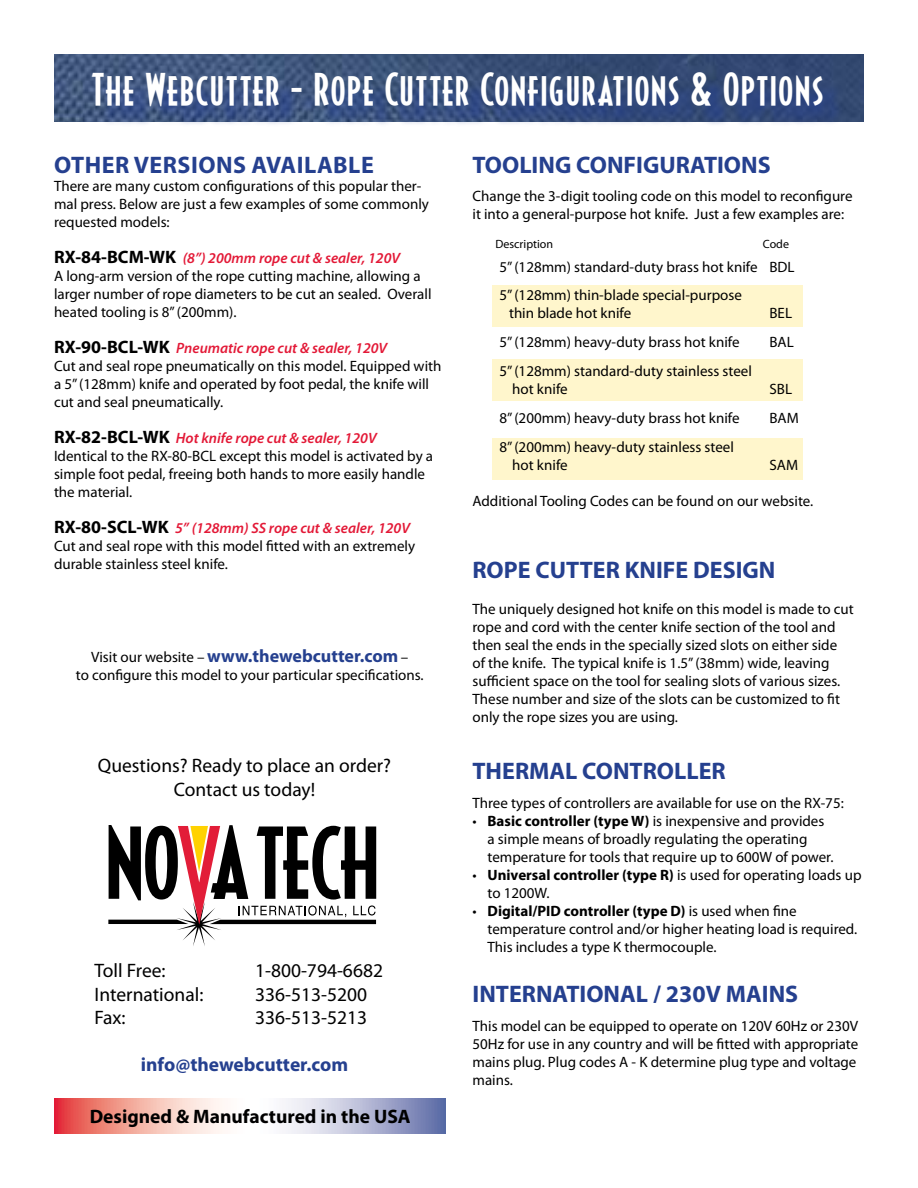
<style>
.page{position:relative;width:918px;height:1188px;background:#fff}
.page>*{position:absolute;margin:0;border:0;box-sizing:border-box;transform-origin:0 0}
.t1{font:42px "Decotura ICG";letter-spacing:.04em;color:#fff}
.t2{font:700 24px "Myriad Pro";color:#25408f}
.t3{font:700 24px "Myriad Pro";letter-spacing:.02em;color:#25408f}
.t4{font:19.5px/23.4px "Myriad Pro";color:#000;text-align:center}
.t5{font:700 19.5px "Myriad Pro";color:#000}
.t6{font:700 19.5px "Myriad Pro";color:#25408f}
.t7{font:700 18px "Myriad Pro";color:#25408f}
.t8{font:15px/18px "Myriad Pro";color:#000}
.t9{font:12px "Myriad Pro";color:#000}
.s1{font-weight:700;font-size:18px}
.s2{font-weight:600;font-style:italic;color:#e31937}
.s3{font-weight:400;font-size:15px;color:#000}
.s4{font-weight:700}
</style>
<div class="page">
<div style="left:492px;top:285px;width:311px;height:42px;background:#fff6cc"></div>
<div style="left:492px;top:359px;width:311px;height:42px;background:#fff6cc"></div>
<div style="left:492px;top:438px;width:311px;height:42px;background:#fff6cc"></div>
<img style="left:54px;top:54px;width:810px;height:67px">
<div style="left:97px;top:78px;width:746px;height:49px;background:#25408f;opacity:.75"></div>
<svg style="left:108px;top:825px;width:268px;height:121px"></svg>
<svg style="left:54px;top:1099px;width:392px;height:35px"></svg>
<h1 class="t1" style="left:92px;top:63px;width:733px">The Webcutter - Rope Cutter Configurations &amp; Options</h1>
<h2 class="t2" style="left:54px;top:149px;width:33px">Other</h2>
<h2 class="t3" style="left:134px;top:149px;width:241px">VeRSIONS AVAILABLE</h2>
<p class="t8" style="left:54px;top:176px;width:376px">There are many custom configurations of this popular ther&shy;mal press. Below are just a few examples of some commonly requested models:</p>
<p class="t8" style="left:54px;top:248px;width:379px"><span class="s1">RX-84-BCM-WK</span> <span class="s2">(8”) 200mm rope cut &amp; sealer, 120V<br></span>A long-arm version of the rope cutting machine, allowing a larger number of rope diameters to be cut an sealed. Overall heated tooling is 8” (200mm).</p>
<p class="t8" style="left:54px;top:338px;width:389px"><span class="s1">RX-90-BCL-WK</span> <span class="s2">Pneumatic rope cut &amp; sealer, 120V<br></span>Cut and seal rope pneumatically on this model. Equipped with a 5” (128mm) knife and operated by foot pedal, the knife will cut and seal pneumatically.</p>
<p class="t8" style="left:54px;top:428px;width:381px"><span class="s1">RX-82-BCL-WK</span> <span class="s2">Hot knife rope cut &amp; sealer, 120V </span>Identical to the RX-80-BCL except this model is activated by a simple foot pedal, freeing both hands to more easily handle the material.</p>
<p class="t8" style="left:54px;top:518px;width:363px"><span class="s1">RX-80-SCL-WK</span> <span class="s2">5” (128mm) SS rope cut &amp; sealer, 120V<br></span>Cut and seal rope with this model fitted with an extremely durable stainless steel knife.</p>
<p class="t7" style="left:91px;top:644px;width:318px"><span class="s3">Visit our website –</span> www.thewebcutter.com <span class="s3">–</span></p>
<p class="t8" style="left:76px;top:666px;width:349px">to configure this model to your particular specifications.</p>
<h3 class="t4" style="left:98px;top:754px;width:295px">Questions? Ready to place an order?<br>Contact us today!</h3>
<h3 class="t4" style="left:95px;top:959px;width:73px">Toll Free:</h3>
<h3 class="t4" style="left:255px;top:959px;width:129px">1-800-794-6682</h3>
<h3 class="t4" style="left:95px;top:982px;width:110px">International:</h3>
<h3 class="t4" style="left:255px;top:982px;width:114px">336-513-5200</h3>
<h3 class="t4" style="left:95px;top:1006px;width:33px">Fax:</h3>
<h3 class="t4" style="left:255px;top:1006px;width:114px">336-513-5213</h3>
<h3 class="t6" style="left:141px;top:1052px;width:209px">info@thewebcutter.com</h3>
<h3 class="t5" style="left:90px;top:1104px;width:323px">Designed &amp; Manufactured in the USA</h3>
<h2 class="t2" style="left:472px;top:149px;width:300px">TOOLING CONFIGURATIONS</h2>
<p class="t8" style="left:472px;top:187px;width:382px">Change the 3-digit tooling code on this model to reconfigure it into a general-purpose hot knife. Just a few examples are:</p>
<p class="t9" style="left:495px;top:237px;width:59px">Description</p>
<p class="t9" style="left:763px;top:237px;width:28px">Code</p>
<p class="t8" style="left:500px;top:252px;width:297px;line-height:28.8px">5” (128mm) standard-duty brass hot knife BDL<br>5” (128mm) thin-blade special-purpose</p>
<p class="t8" style="left:509px;top:304px;width:124px">thin blade hot knife</p>
<p class="t8" style="left:770px;top:304px;width:24px">BEL</p>
<p class="t8" style="left:500px;top:333px;width:242px">5” (128mm) heavy-duty brass hot knife</p>
<p class="t8" style="left:770px;top:333px;width:26px">BAL</p>
<p class="t8" style="left:512px;top:362px;width:241px;text-indent:-13px">5” (128mm) standard-duty stainless steel hot knife</p>
<p class="t8" style="left:770px;top:380px;width:24px">SBL</p>
<p class="t8" style="left:500px;top:408px;width:242px">8” (200mm) heavy-duty brass hot knife</p>
<p class="t8" style="left:770px;top:408px;width:31px">BAM</p>
<p class="t8" style="left:512px;top:437px;width:223px;text-indent:-13px">8” (200mm) heavy-duty stainless steel hot knife</p>
<p class="t8" style="left:770px;top:455px;width:30px">SAM</p>
<p class="t8" style="left:472px;top:491px;width:342px">Additional Tooling Codes can be found on our website.</p>
<h2 class="t2" style="left:472px;top:554px;width:305px">ROPE CUTTER KNIFE DESIGN</h2>
<p class="t8" style="left:472px;top:599px;width:383px">The uniquely designed hot knife on this model is made to cut rope and cord with the center knife section of the tool and then seal the ends in the specially sized slots on either side<br>of the knife. The typical knife is 1.5” (38mm) wide, leaving sufficient space on the tool for sealing slots of various sizes.<br>These number and size of the slots can be customized to fit only the rope sizes you are using.</p>
<h2 class="t2" style="left:472px;top:755px;width:255px">THERMAL CONTROLLER</h2>
<p class="t8" style="left:472px;top:794px;width:373px">Three types of controllers are available for use on the RX-75:</p>
<p class="t8" style="left:488px;top:812px;width:347px;text-indent:-15px">• <span class="s4">Basic controller (type W)</span> is inexpensive and provides a simple means of broadly regulating the operating temperature for tools that require up to 600W of power.</p>
<p class="t8" style="left:488px;top:866px;width:376px;text-indent:-15px">• <span class="s4">Universal controller (type R)</span> is used for operating loads up to 1200W.</p>
<p class="t8" style="left:488px;top:902px;width:371px;text-indent:-15px">• <span class="s4">Digital/PID controller (type D)</span> is used when fine temperature control and/or higher heating load is required.<br>This includes a type K thermocouple.</p>
<h2 class="t2" style="left:472px;top:979px;width:327px">INTERNATIONAL / 230V MAINS</h2>
<p class="t8" style="left:472px;top:1017px;width:387px">This model can be equipped to operate on 120V 60Hz or 230V 50Hz for use in any country and will be fitted with appropriate mains plug. Plug codes A - K determine plug type and voltage mains.</p>
</div>
